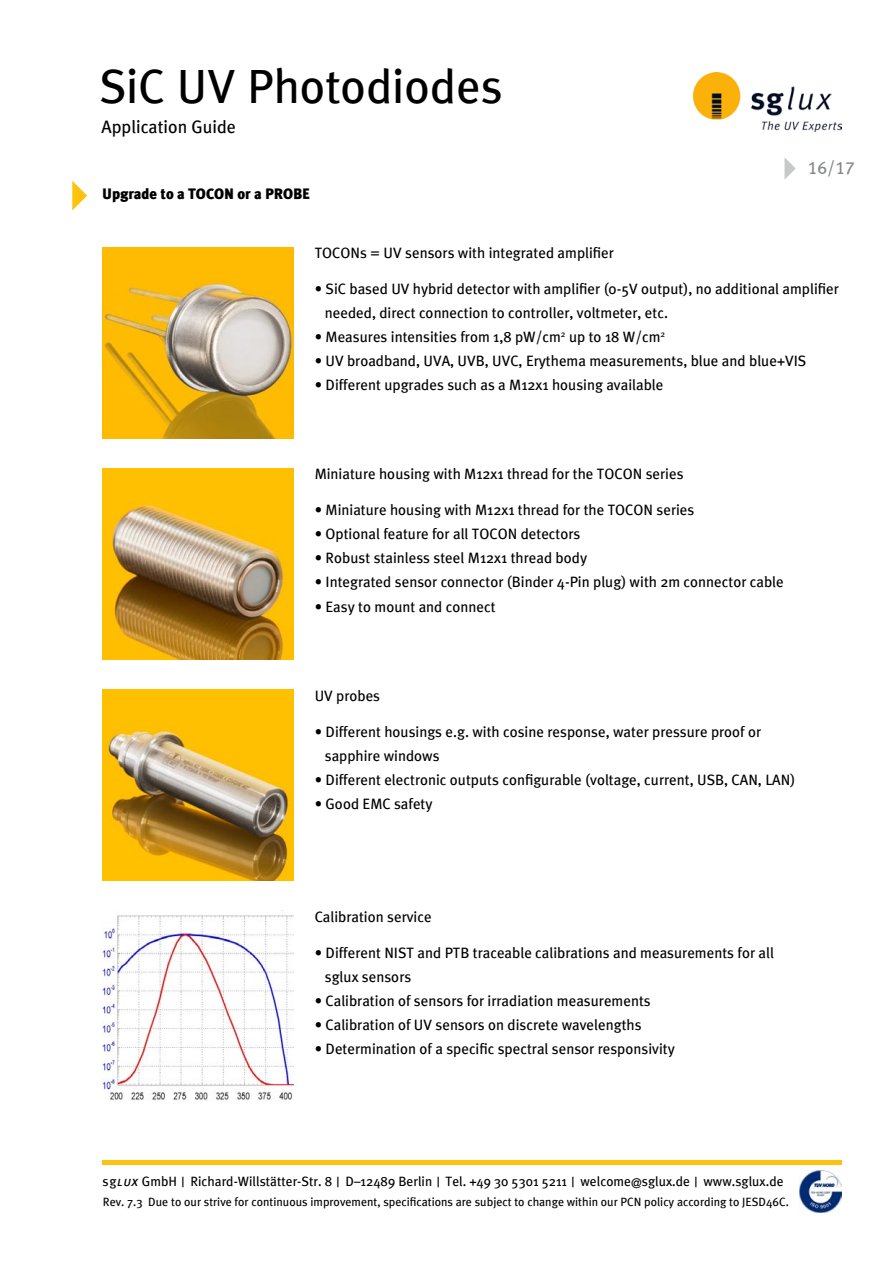
<style>
.page{position:relative;width:893px;height:1263px;background:#fff}
.page>*{position:absolute;margin:0;border:0;box-sizing:border-box;transform-origin:0 0}
.t1{font:48px "Meta Plus";color:#000}
.t2{font:18px "Meta Plus";color:#000}
.t3{font:18px "Meta Plus Book Caps";color:#848688}
.t4{font:15px/24px "Meta Plus";color:#000}
.t5{font:900 15px "Meta Plus";color:#000}
.t6{font:13.5px "Meta Plus";color:#000}
.t7{font:12px "Meta Plus";color:#000}
.s1{font-family:"Meta Plus Book Caps";font-style:italic}
</style>
<div class="page">
<svg style="left:72px;top:181px;width:15px;height:29px"></svg>
<img style="left:102px;top:247px;width:191px;height:192px">
<img style="left:102px;top:468px;width:191px;height:192px">
<img style="left:102px;top:689px;width:191px;height:192px">
<img style="left:102px;top:915px;width:191px;height:186px">
<hr style="left:102px;top:1160px;width:740px;height:4px;background:#ffc20e">
<svg style="left:784px;top:157px;width:12px;height:23px"></svg>
<img style="left:799px;top:1171px;width:42px;height:42px">
<img style="left:693px;top:72px;width:149px;height:59px">
<h1 class="t1" style="left:99px;top:59px;width:405px">SiC UV Photodiodes</h1>
<p class="t2" style="left:102px;top:117px;width:136px">Application Guide</p>
<p class="t5" style="left:102px;top:185px;width:209px">Upgrade to a TOCON or a PROBE</p>
<p class="t3" style="left:808px;top:158px;width:48px">16/17</p>
<p class="t4" style="left:315px;top:241px;width:301px">TOCONs = UV sensors with integrated amplifier</p>
<p class="t4" style="left:325px;top:277px;width:516px;text-indent:-10px">• SiC based UV hybrid detector with amplifier (0-5V output), no additional amplifier needed, direct connection to controller, voltmeter, etc.</p>
<p class="t4" style="left:315px;top:325px;width:352px">• Measures intensities from 1,8 pW/cm<sup>2</sup> up to 18 W/cm<sup>2</sup></p>
<p class="t4" style="left:315px;top:349px;width:493px">• UV broadband, UVA, UVB, UVC, Erythema measurements, blue and blue+VIS</p>
<p class="t4" style="left:315px;top:373px;width:350px">• Different upgrades such as a M12x1 housing available</p>
<p class="t4" style="left:315px;top:462px;width:370px">Miniature housing with M12x1 thread for the TOCON series</p>
<p class="t4" style="left:315px;top:498px;width:381px">• Miniature housing with M12x1 thread for the TOCON series</p>
<p class="t4" style="left:315px;top:522px;width:267px">• Optional feature for all TOCON detectors</p>
<p class="t4" style="left:315px;top:546px;width:274px">• Robust stainless steel M12x1 thread body</p>
<p class="t4" style="left:315px;top:570px;width:471px">• Integrated sensor connector (Binder 4-Pin plug) with 2m connector cable</p>
<p class="t4" style="left:315px;top:594px;width:182px">• Easy to mount and connect</p>
<p class="t4" style="left:315px;top:683px;width:67px">UV probes</p>
<p class="t4" style="left:325px;top:719px;width:438px;text-indent:-10px">• Different housings e.g. with cosine response, water pressure proof or sapphire windows</p>
<p class="t4" style="left:315px;top:767px;width:482px">• Different electronic outputs configurable (voltage, current, USB, CAN, LAN)</p>
<p class="t4" style="left:315px;top:791px;width:119px">• Good EMC safety</p>
<p class="t4" style="left:315px;top:904px;width:118px">Calibration service</p>
<p class="t4" style="left:325px;top:940px;width:451px;text-indent:-10px">• Different NIST and PTB traceable calibrations and measurements for all sglux sensors</p>
<p class="t4" style="left:315px;top:988px;width:338px">• Calibration of sensors for irradiation measurements</p>
<p class="t4" style="left:315px;top:1012px;width:328px">• Calibration of UV sensors on discrete wavelengths</p>
<p class="t4" style="left:315px;top:1036px;width:362px">• Determination of a specific spectral sensor responsivity</p>
<p class="t6" style="left:103px;top:1173px;width:682px">sg<span class="s1">lux</span> GmbH | Richard-Willstätter-Str. 8 | D–12489 Berlin | Tel. +49 30 5301 5211 | welcome@sglux.de | www.sglux.de</p>
<p class="t7" style="left:103px;top:1195px;width:688px">Rev. 7.3 Due to our strive for continuous improvement, specifications are subject to change within our PCN policy according to JESD46C.</p>
</div>
